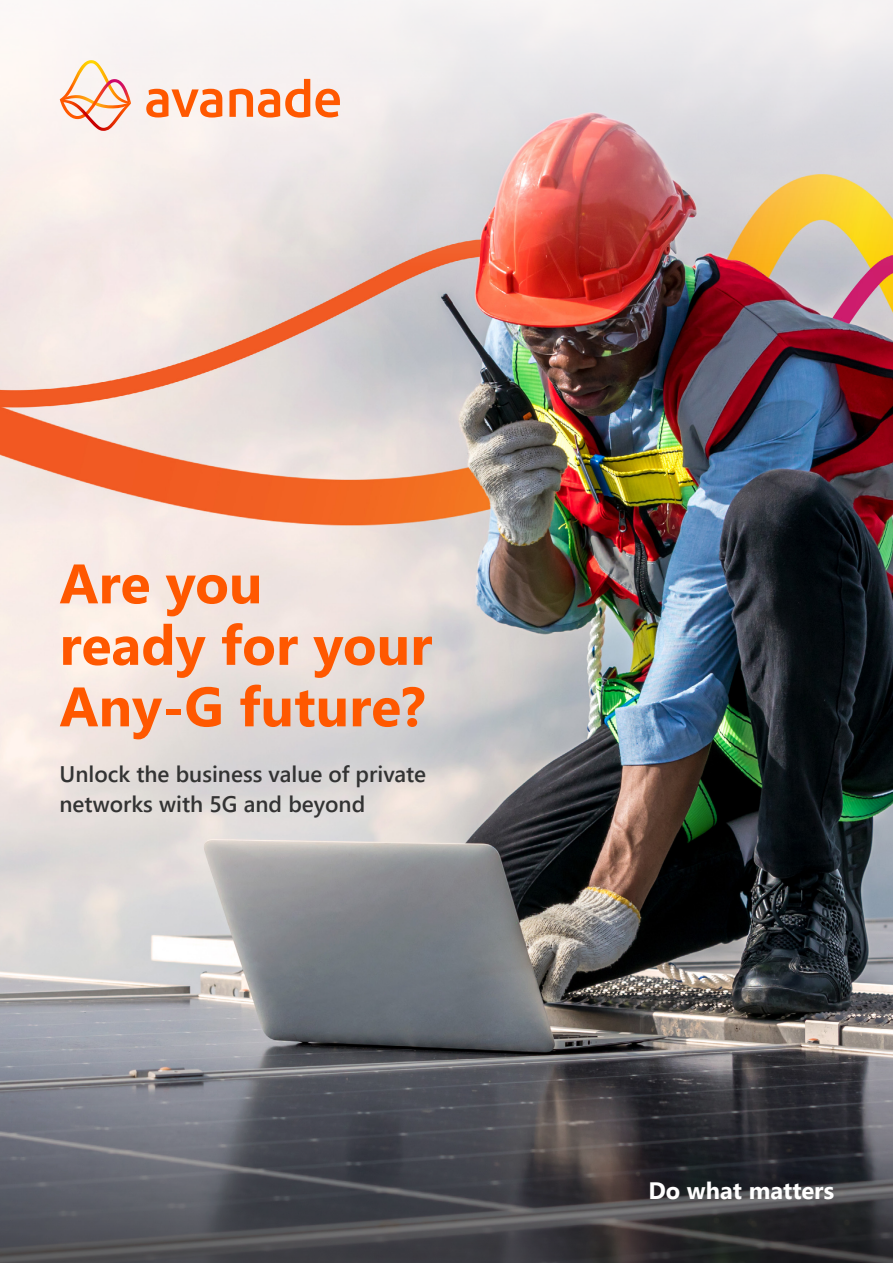
<style>
.page{position:relative;width:893px;height:1263px;background:#fff}
.page>*{position:absolute;margin:0;border:0;box-sizing:border-box;transform-origin:0 0}
.t1{font:700 55.5px/61.5px "Segoe UI";color:#ff5800}
.t2{font:700 23.7px "Segoe UI";color:#fff}
.t3{font:600 22.5px/30px "Segoe UI";color:#333}
</style>
<div class="page">
<img style="left:0;top:274px;width:893px;height:761px">
<svg style="left:0;top:0;width:893px;height:274px"></svg>
<svg style="left:0;top:1035px;width:893px;height:228px;background:#535359"></svg>
<svg style="left:146px;top:79px;width:194px;height:39px"></svg>
<svg style="left:60px;top:60px;width:71px;height:71px"></svg>
<h1 class="t1" style="left:60px;top:550px;width:374px">Are you<br>ready for your<br>Any-G future?</h1>
<p class="t3" style="left:60px;top:758px;width:368px">Unlock the business value of private networks with 5G and beyond</p>
<p class="t2" style="left:648px;top:1174px;width:187px">Do what matters</p>
</div>
